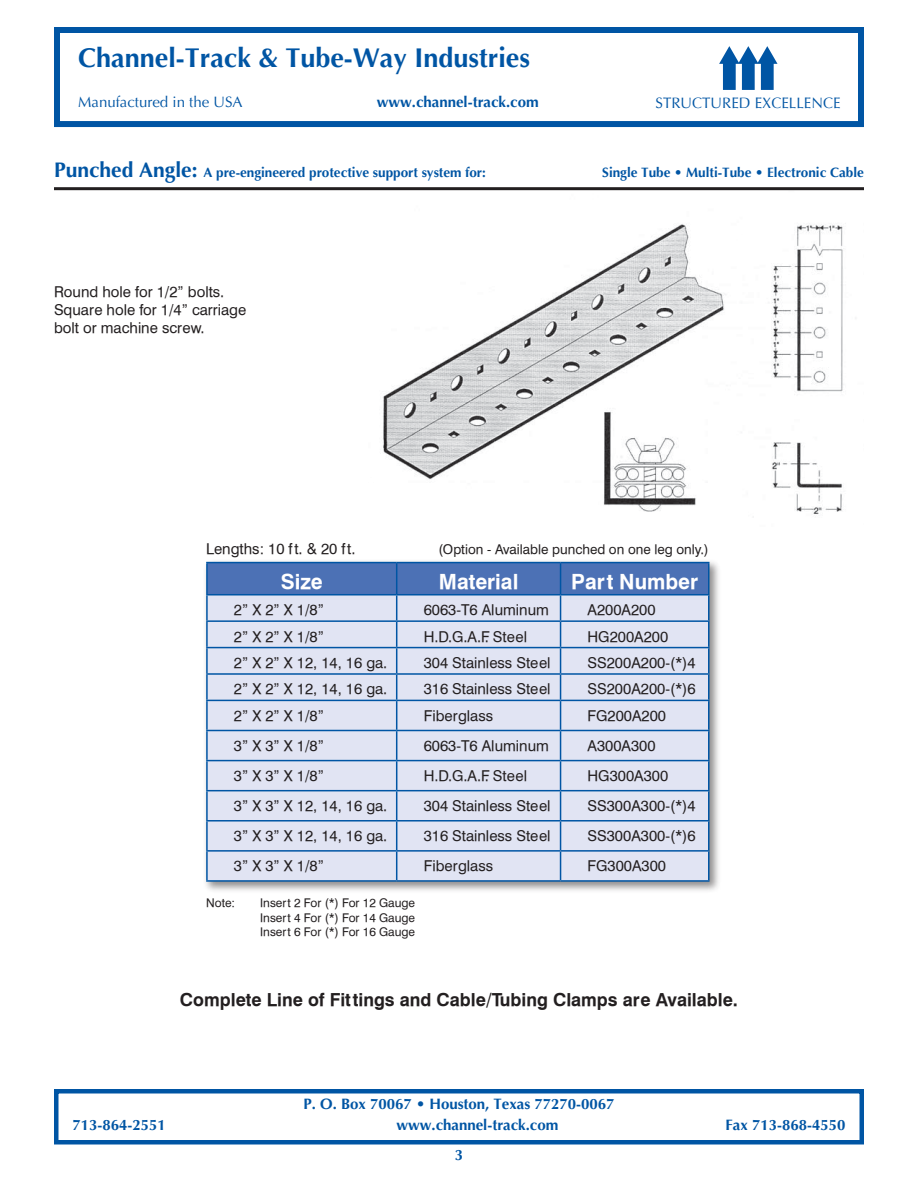
<style>
.page{position:relative;width:918px;height:1188px;background:#fff}
.page>*{position:absolute;margin:0;border:0;box-sizing:border-box;transform-origin:0 0}
.t1{font:700 27px "Optima";color:#0055a4}
.t2{font:700 21px "Halvett";color:#fff}
.t3{font:700 18px "Halvett";color:#231f20}
.t4{font:15px/18px "Halvett";color:#231f20}
.t5{font:700 15px "Optima";color:#0055a4}
.t6{font:15px "Optima";color:#0055a4}
.t7{font:700 13.5px "Optima";color:#0055a4}
.t8{font:13.5px "Halvett";color:#231f20}
.t9{font:12px/14.4px "Halvett";color:#231f20;text-align:justify}
.s1{font-size:21px}
</style>
<div class="page">
<div style="left:54px;top:1089px;width:810px;height:55px;border:4px solid #0055a4"></div>
<svg style="left:719px;top:46px;width:59px;height:44px"></svg>
<div style="left:54px;top:27px;width:810px;height:100px;border:6px solid #0055a4"></div>
<img style="left:368px;top:190px;width:496px;height:324px">
<hr style="left:54px;top:187px;width:810px;height:3px;background:#231f20">
<div style="left:202px;top:558px;width:520px;height:336px;background:#231f20;opacity:.5"></div>
<hr style="left:206px;top:595px;width:2px;height:25px;background:#0055a4">
<hr style="left:708px;top:595px;width:2px;height:25px;background:#0055a4">
<hr style="left:206px;top:620px;width:191px;height:2px;background:#0055a4">
<hr style="left:206px;top:622px;width:2px;height:25px;background:#0055a4">
<hr style="left:561px;top:620px;width:149px;height:2px;background:#0055a4">
<hr style="left:708px;top:622px;width:2px;height:25px;background:#0055a4">
<hr style="left:206px;top:647px;width:191px;height:1px;background:#0055a4">
<hr style="left:206px;top:648px;width:2px;height:25px;background:#0055a4">
<hr style="left:561px;top:647px;width:149px;height:1px;background:#0055a4">
<hr style="left:708px;top:648px;width:2px;height:25px;background:#0055a4">
<hr style="left:206px;top:673px;width:191px;height:2px;background:#0055a4">
<hr style="left:206px;top:675px;width:2px;height:25px;background:#0055a4">
<hr style="left:561px;top:673px;width:149px;height:2px;background:#0055a4">
<hr style="left:708px;top:675px;width:2px;height:25px;background:#0055a4">
<hr style="left:206px;top:700px;width:191px;height:1px;background:#0055a4">
<hr style="left:206px;top:701px;width:2px;height:29px;background:#0055a4">
<hr style="left:561px;top:700px;width:149px;height:1px;background:#0055a4">
<hr style="left:708px;top:701px;width:2px;height:29px;background:#0055a4">
<hr style="left:206px;top:731px;width:2px;height:29px;background:#0055a4">
<hr style="left:708px;top:731px;width:2px;height:29px;background:#0055a4">
<hr style="left:206px;top:760px;width:191px;height:1px;background:#0055a4">
<hr style="left:206px;top:761px;width:2px;height:29px;background:#0055a4">
<hr style="left:561px;top:760px;width:149px;height:1px;background:#0055a4">
<hr style="left:708px;top:761px;width:2px;height:29px;background:#0055a4">
<hr style="left:206px;top:790px;width:191px;height:1px;background:#0055a4">
<hr style="left:206px;top:791px;width:2px;height:29px;background:#0055a4">
<hr style="left:561px;top:790px;width:149px;height:1px;background:#0055a4">
<hr style="left:708px;top:791px;width:2px;height:29px;background:#0055a4">
<hr style="left:206px;top:820px;width:191px;height:2px;background:#0055a4">
<hr style="left:206px;top:822px;width:2px;height:28px;background:#0055a4">
<hr style="left:561px;top:820px;width:149px;height:2px;background:#0055a4">
<hr style="left:708px;top:822px;width:2px;height:28px;background:#0055a4">
<hr style="left:206px;top:850px;width:191px;height:2px;background:#0055a4">
<hr style="left:206px;top:852px;width:2px;height:28px;background:#0055a4">
<hr style="left:561px;top:850px;width:149px;height:2px;background:#0055a4">
<svg style="left:207px;top:563px;width:502px;height:317px;background:#c7d1e9"></svg>
<hr style="left:708px;top:852px;width:2px;height:28px;background:#0055a4">
<hr style="left:206px;top:880px;width:191px;height:2px;background:#0055a4">
<hr style="left:397px;top:880px;width:164px;height:2px;background:#0055a4">
<hr style="left:561px;top:880px;width:149px;height:2px;background:#0055a4">
<hr style="left:206px;top:562px;width:191px;height:1px;background:#0055a4">
<hr style="left:206px;top:563px;width:2px;height:31px;background:#0055a4">
<hr style="left:397px;top:562px;width:164px;height:1px;background:#0055a4">
<hr style="left:396px;top:563px;width:1px;height:31px;background:#0055a4">
<hr style="left:561px;top:562px;width:149px;height:1px;background:#0055a4">
<hr style="left:560px;top:563px;width:1px;height:31px;background:#0055a4">
<hr style="left:708px;top:563px;width:2px;height:31px;background:#0055a4">
<hr style="left:206px;top:594px;width:191px;height:1px;background:#0055a4">
<hr style="left:397px;top:594px;width:164px;height:1px;background:#0055a4">
<hr style="left:561px;top:594px;width:149px;height:1px;background:#0055a4">
<hr style="left:206px;top:730px;width:191px;height:1px;background:#0055a4">
<hr style="left:397px;top:730px;width:164px;height:1px;background:#0055a4">
<hr style="left:561px;top:730px;width:149px;height:1px;background:#0055a4">
<h1 class="t1" style="left:78px;top:42px;width:453px">Channel-Track &amp; Tube-Way Industries</h1>
<p class="t6" style="left:78px;top:93px;width:166px">MANUFACTURED IN THE USA</p>
<p class="t5" style="left:377px;top:94px;width:163px">www.channel-track.com</p>
<p class="t6" style="left:656px;top:95px;width:187px">STRU CTU RED EXCELLENCE</p>
<p class="t7" style="left:54px;top:164px;width:434px"><span class="s1">Punched Angle:</span> A pre-engineered protective support system for:</p>
<p class="t7" style="left:602px;top:164px;width:263px">Single Tube • Multi-Tube • Electronic Cable</p>
<p class="t4" style="left:54px;top:283px;width:194px">Round hole for 1/2” bolts.<br>Square hole for 1/4” carriage bolt or machine screw.</p>
<p class="t4" style="left:206px;top:540px;width:151px">Lengths: 10 ft. &amp; 20 ft.</p>
<p class="t8" style="left:438px;top:542px;width:272px">(Option - Available punched on one leg only.)</p>
<h2 class="t2" style="left:281px;top:569px;width:44px">Size</h2>
<h2 class="t2" style="left:439px;top:569px;width:81px">Material</h2>
<h2 class="t2" style="left:571px;top:569px;width:129px">Part Number</h2>
<p class="t4" style="left:234px;top:601px;width:91px">2” X 2” X 1/8”</p>
<p class="t4" style="left:424px;top:601px;width:127px">6063-T6 Aluminum</p>
<p class="t4" style="left:588px;top:601px;width:70px">A200A200</p>
<p class="t4" style="left:234px;top:627px;width:91px">2” X 2” X 1/8”</p>
<p class="t4" style="left:424px;top:627px;width:105px">H.D.G.A.F. Steel</p>
<p class="t4" style="left:588px;top:627px;width:82px">HG200A200</p>
<p class="t4" style="left:234px;top:654px;width:155px">2” X 2” X 12, 14, 16 ga.</p>
<p class="t4" style="left:424px;top:654px;width:128px">304 Stainless Steel</p>
<p class="t4" style="left:588px;top:654px;width:110px">SS200A200-(*)4</p>
<p class="t4" style="left:234px;top:680px;width:155px">2” X 2” X 12, 14, 16 ga.</p>
<p class="t4" style="left:424px;top:680px;width:128px">316 Stainless Steel</p>
<p class="t4" style="left:588px;top:680px;width:110px">SS200A200-(*)6</p>
<p class="t4" style="left:234px;top:707px;width:91px">2” X 2” X 1/8”</p>
<p class="t4" style="left:424px;top:707px;width:71px">Fiberglass</p>
<p class="t4" style="left:588px;top:707px;width:80px">FG200A200</p>
<p class="t4" style="left:234px;top:737px;width:91px">3” X 3” X 1/8”</p>
<p class="t4" style="left:424px;top:737px;width:127px">6063-T6 Aluminum</p>
<p class="t4" style="left:588px;top:737px;width:70px">A300A300</p>
<p class="t4" style="left:234px;top:767px;width:91px">3” X 3” X 1/8”</p>
<p class="t4" style="left:424px;top:767px;width:105px">H.D.G.A.F. Steel</p>
<p class="t4" style="left:588px;top:767px;width:82px">HG300A300</p>
<p class="t4" style="left:234px;top:797px;width:155px">3” X 3” X 12, 14, 16 ga.</p>
<p class="t4" style="left:424px;top:797px;width:128px">304 Stainless Steel</p>
<p class="t4" style="left:588px;top:797px;width:110px">SS300A300-(*)4</p>
<p class="t4" style="left:234px;top:827px;width:155px">3” X 3” X 12, 14, 16 ga.</p>
<p class="t4" style="left:424px;top:827px;width:128px">316 Stainless Steel</p>
<p class="t4" style="left:588px;top:827px;width:110px">SS300A300-(*)6</p>
<p class="t4" style="left:234px;top:857px;width:91px">3” X 3” X 1/8”</p>
<p class="t4" style="left:424px;top:857px;width:71px">Fiberglass</p>
<p class="t4" style="left:588px;top:857px;width:80px">FG300A300</p>
<p class="t9" style="left:206px;top:896px;width:30px">Note:</p>
<p class="t9" style="left:260px;top:896px;width:156px">Insert 2 For (*) For 12 Gauge Insert 4 For (*) For 14 Gauge Insert 6 For (*) For 16 Gauge</p>
<p class="t3" style="left:180px;top:988px;width:560px">Complete Line of Fittings and Cable/Tubing Clamps are Available.</p>
<p class="t5" style="left:304px;top:1095px;width:312px">P. O. Box 70067 • Houston, Texas 77270-0067</p>
<p class="t5" style="left:72px;top:1116px;width:95px">713-864-2551</p>
<p class="t5" style="left:397px;top:1116px;width:163px">www.channel-track.com</p>
<p class="t5" style="left:725px;top:1116px;width:122px">Fax 713-868-4550</p>
</div>
